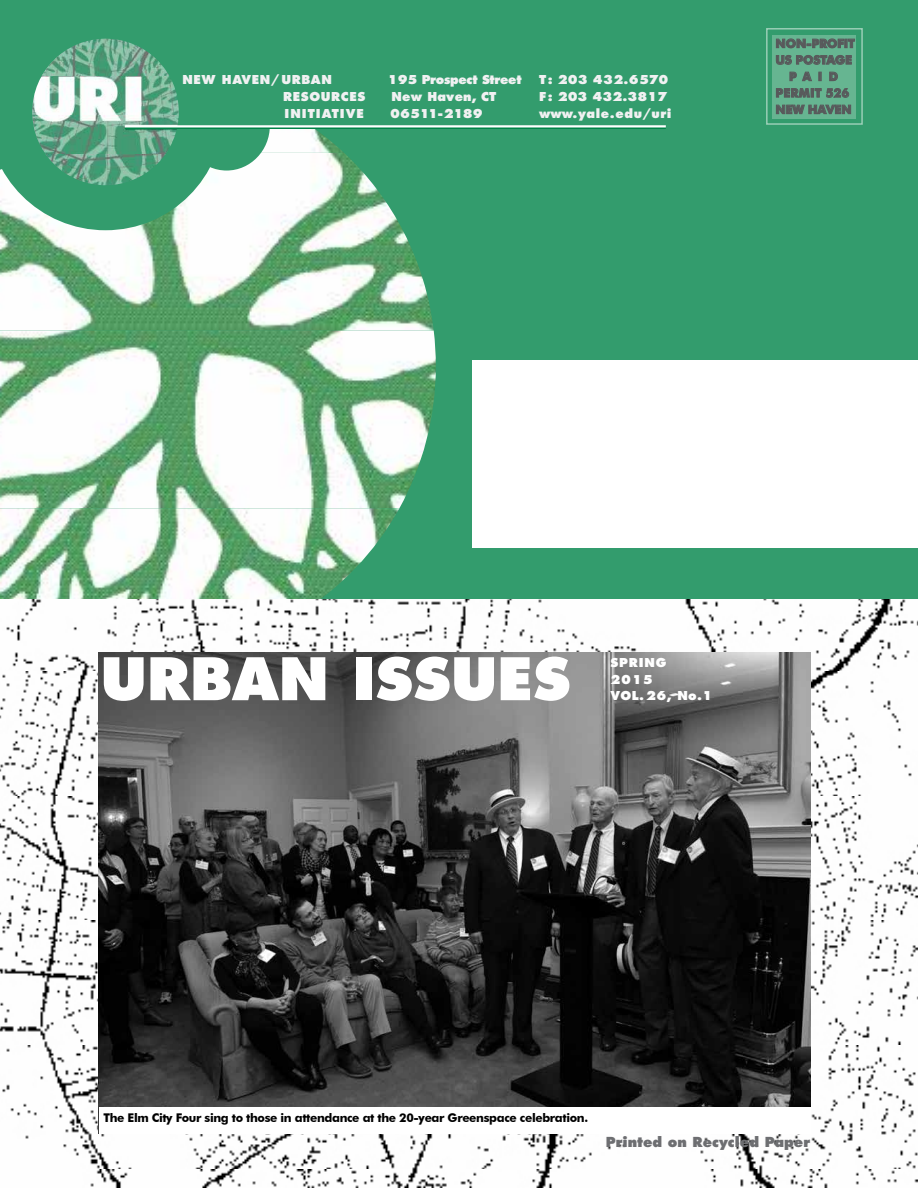
<style>
.page{position:relative;width:918px;height:1188px;background:#fff}
.page>*{position:absolute;margin:0;border:0;box-sizing:border-box;transform-origin:0 0}
.t1{font:800 57px "Futura";color:#fff}
.t2{font:800 13.5px "Futura";color:#6d6e71}
.t3{font:700 12px "Futura BT";letter-spacing:-.03em;color:#000}
.t4{font:700 12px/16.5px "Futura BT";color:#58595b;text-align:center}
.t5{font:800 12px "Futura";letter-spacing:.05em;color:#f1f1f2}
.t6{font:800 12px "Futura";letter-spacing:.015em;color:#f1f1f2}
.t7{font:800 12px "Futura";letter-spacing:-.025em;color:#f1f1f2}
.t8{font:800 12px/16.8px "Futura";letter-spacing:.07em;color:#fff}
.t9{font:800 12px "Futura";letter-spacing:.085em;color:#f1f1f2}
</style>
<div class="page">
<div style="left:0;top:0;width:918px;height:600px;background:#339c6d"></div>
<img style="left:262px;top:129px;width:82px;height:24px">
<img style="left:0;top:153px;width:434px;height:178px">
<img style="left:0;top:331px;width:436px;height:177px">
<img style="left:0;top:508px;width:399px;height:91px">
<img style="left:0;top:599px;width:918px;height:589px">
<img style="left:98px;top:652px;width:713px;height:481px">
<div style="left:773px;top:35px;width:83px;height:83px;background:#66b591"></div>
<svg style="left:776px;top:38px;width:79px;height:44px"></svg>
<svg style="left:776px;top:88px;width:75px;height:27px"></svg>
<div style="left:766px;top:28px;width:97px;height:97px;border:2px solid #99ceb6"></div>
<div style="left:472px;top:360px;width:446px;height:188px;background:#fff"></div>
<div style="left:183px;top:81px;width:87px;height:90px;background:#339c6d;border-radius:50%"></div>
<svg style="left:0;top:38px;width:224px;height:192px"></svg>
<hr style="left:125px;top:127px;width:541px;height:2px;background:#008348">
<hr style="left:125px;top:125px;width:541px;height:3px;background:#fff">
<div style="left:99px;top:1107px;width:712px;height:27px;background:#fff"></div>
<p class="t5" style="left:182px;top:72px;width:151px">NEW HAVEN/URBAN</p>
<p class="t7" style="left:388px;top:72px;width:135px">195 Prospect Street</p>
<p class="t6" style="left:539px;top:72px;width:131px">T : 203 432.6570</p>
<p class="t5" style="left:283px;top:89px;width:84px">RESOURCES</p>
<p class="t6" style="left:392px;top:89px;width:106px">New Haven, CT</p>
<p class="t6" style="left:539px;top:89px;width:130px">F: 203 432.3817</p>
<p class="t9" style="left:285px;top:105px;width:81px">INITIATIVE</p>
<p class="t7" style="left:390px;top:105px;width:94px">06511-2189</p>
<p class="t5" style="left:539px;top:105px;width:134px">www.yale.edu/uri</p>
<p class="t4" style="left:776px;top:35px;width:81px">NON-PROFIT<br>US POSTAGE<br>PAID<br>PERMIT 526<br>NEW HAVEN</p>
<h1 class="t1" style="left:100px;top:643px;width:472px">URBAN ISSUES</h1>
<p class="t8" style="left:610px;top:654px;width:104px">SPRING<br>2015<br>VOL. 26, No.1</p>
<p class="t3" style="left:104px;top:1110px;width:486px">The Elm City Four sing to those in attendance at the 20-year Greenspace celebration.</p>
<p class="t2" style="left:606px;top:1134px;width:206px">Printed on Recycled Paper</p>
</div>
